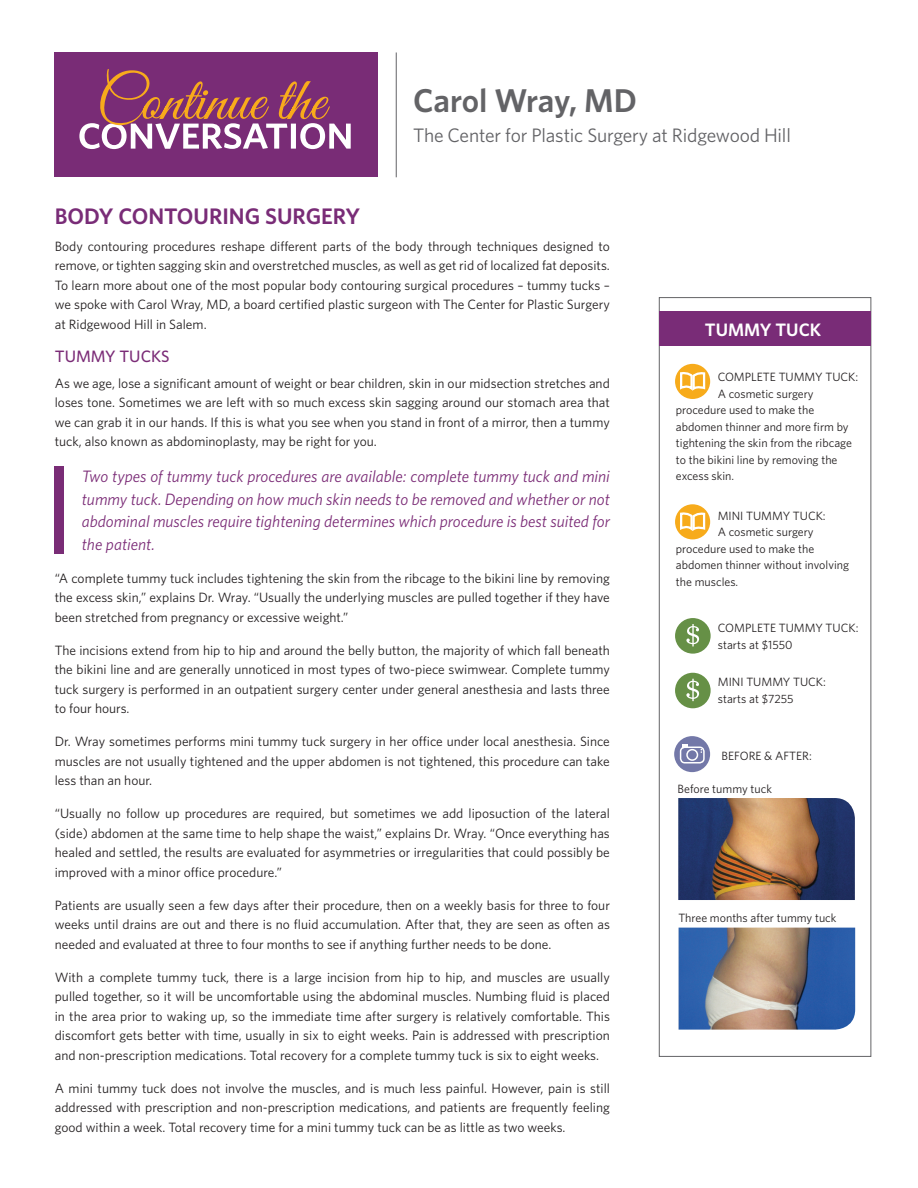
<style>
.page{position:relative;width:918px;height:1188px;background:#fff}
.page>*{position:absolute;margin:0;border:0;box-sizing:border-box;transform-origin:0 0}
.t1{font:600 33px "Whitney";letter-spacing:-.005em;color:#636366}
.t2{font:600 22.5px "Whitney";color:#792c77}
.t3{font:19.5px "Whitney";letter-spacing:-.01em;color:#636366}
.t4{font:600 18px "Whitney";color:#fff}
.t5{font:italic 16.5px/22.5px "Whitney";color:#7b2c77;text-align:justify}
.t6{font:500 16.5px "Whitney";color:#7b2c77}
.t7{font:13.5px/19.5px "Whitney";color:#231f20;text-align:justify}
.t8{font:12px/16.5px "Whitney";color:#231f20}
</style>
<div class="page">
<hr style="left:396px;top:52px;width:1px;height:125px;background:#636366">
<div style="left:55px;top:467px;width:9px;height:87px;background:#792c76"></div>
<div style="left:54px;top:52px;width:324px;height:125px;background:#792c76"></div>
<svg style="left:79px;top:69px;width:272px;height:80px"></svg>
<div style="left:659px;top:297px;width:212px;height:760px;border:1px solid #636366"></div>
<img style="left:678px;top:798px;width:177px;height:102px">
<img style="left:679px;top:928px;width:176px;height:102px">
<div style="left:659px;top:311px;width:212px;height:34px;background:#792c77"></div>
<div style="left:674px;top:736px;width:36px;height:36px;background:#7378a8;border-radius:50%"></div>
<div style="left:680px;top:747px;width:25px;height:17px;border:2px solid #fff;border-radius:4px"></div>
<div style="left:686px;top:749px;width:12px;height:12px;border:2px solid #fff;border-radius:50%"></div>
<svg style="left:683px;top:744px;width:5px;height:3px"></svg>
<div style="left:675px;top:364px;width:35px;height:35px;background:#f7ab1b;border-radius:50%"></div>
<svg style="left:679px;top:372px;width:27px;height:21px"></svg>
<div style="left:675px;top:618px;width:36px;height:36px;background:#669046;border-radius:50%"></div>
<svg style="left:686px;top:624px;width:13px;height:22px"></svg>
<div style="left:675px;top:504px;width:35px;height:35px;background:#f7ab1b;border-radius:50%"></div>
<svg style="left:679px;top:512px;width:27px;height:22px"></svg>
<div style="left:675px;top:673px;width:36px;height:35px;background:#669046;border-radius:50%"></div>
<svg style="left:686px;top:679px;width:13px;height:22px"></svg>
<p class="t1" style="left:413px;top:78px;width:225px">Carol Wray, MD</p>
<p class="t3" style="left:413px;top:122px;width:379px">The Center for Plastic Surgery at Ridgewood Hill</p>
<p class="t2" style="left:55px;top:202px;width:307px">BODY CONTOURING SURGERY</p>
<p class="t7" style="left:55px;top:236px;width:557px">Body contouring procedures reshape different parts of the body through techniques designed to remove, or tighten sagging skin and overstretched muscles, as well as get rid of localized fat deposits.<br>To learn more about one of the most popular body contouring surgical procedures – tummy tucks – we spoke with Carol Wray, MD, a board certified plastic surgeon with The Center for Plastic Surgery at Ridgewood Hill in Salem.</p>
<p class="t6" style="left:55px;top:345px;width:116px">TUMMY TUCKS</p>
<p class="t7" style="left:55px;top:373px;width:557px">As we age, lose a significant amount of weight or bear children, skin in our midsection stretches and loses tone. Sometimes we are left with so much excess skin sagging around our stomach area that we can grab it in our hands. If this is what you see when you stand in front of a mirror, then a tummy tuck, also known as abdominoplasty, may be right for you.</p>
<p class="t5" style="left:82px;top:465px;width:530px">Two types of tummy tuck procedures are available: complete tummy tuck and mini tummy tuck. Depending on how much skin needs to be removed and whether or not abdominal muscles require tightening determines which procedure is best suited for the patient.</p>
<p class="t7" style="left:55px;top:568px;width:557px">“A complete tummy tuck includes tightening the skin from the ribcage to the bikini line by removing the excess skin,” explains Dr. Wray. “Usually the underlying muscles are pulled together if they have been stretched from pregnancy or excessive weight.”</p>
<p class="t7" style="left:55px;top:640px;width:557px">The incisions extend from hip to hip and around the belly button, the majority of which fall beneath the bikini line and are generally unnoticed in most types of two-piece swimwear. Complete tummy tuck surgery is performed in an outpatient surgery center under general anesthesia and lasts three to four hours.</p>
<p class="t7" style="left:55px;top:732px;width:557px">Dr. Wray sometimes performs mini tummy tuck surgery in her office under local anesthesia. Since muscles are not usually tightened and the upper abdomen is not tightened, this procedure can take less than an hour.</p>
<p class="t7" style="left:55px;top:804px;width:557px">“Usually no follow up procedures are required, but sometimes we add liposuction of the lateral (side) abdomen at the same time to help shape the waist,” explains Dr. Wray. “Once everything has healed and settled, the results are evaluated for asymmetries or irregularities that could possibly be improved with a minor office procedure.”</p>
<p class="t7" style="left:55px;top:895px;width:557px">Patients are usually seen a few days after their procedure, then on a weekly basis for three to four weeks until drains are out and there is no fluid accumulation. After that, they are seen as often as needed and evaluated at three to four months to see if anything further needs to be done.</p>
<p class="t7" style="left:55px;top:967px;width:557px">With a complete tummy tuck, there is a large incision from hip to hip, and muscles are usually pulled together, so it will be uncomfortable using the abdominal muscles. Numbing fluid is placed in the area prior to waking up, so the immediate time after surgery is relatively comfortable. This discomfort gets better with time, usually in six to eight weeks. Pain is addressed with prescription and non-prescription medications. Total recovery for a complete tummy tuck is six to eight weeks.</p>
<p class="t7" style="left:55px;top:1078px;width:557px">A mini tummy tuck does not involve the muscles, and is much less painful. However, pain is still addressed with prescription and non-prescription medications, and patients are frequently feeling good within a week. Total recovery time for a mini tummy tuck can be as little as two weeks.</p>
<p class="t4" style="left:705px;top:317px;width:118px">TUMMY TUCK</p>
<p class="t8" style="left:718px;top:368px;width:142px">COMPLETE TUMMY TUCK:</p>
<p class="t8" style="left:718px;top:385px;width:98px">A cosmetic surgery</p>
<p class="t8" style="left:676px;top:401px;width:140px">procedure used to make the</p>
<p class="t8" style="left:676px;top:418px;width:174px">abdomen thinner and more firm by</p>
<p class="t8" style="left:676px;top:434px;width:178px">tightening the skin from the ribcage</p>
<p class="t8" style="left:676px;top:451px;width:163px">to the bikini line by removing the</p>
<p class="t8" style="left:676px;top:467px;width:60px">excess skin.</p>
<p class="t8" style="left:718px;top:507px;width:110px">MINI TUMMY TUCK:</p>
<p class="t8" style="left:718px;top:524px;width:98px">A cosmetic surgery</p>
<p class="t8" style="left:676px;top:540px;width:140px">procedure used to make the</p>
<p class="t8" style="left:676px;top:557px;width:175px">abdomen thinner without involving</p>
<p class="t8" style="left:676px;top:573px;width:64px">the muscles.</p>
<p class="t8" style="left:718px;top:620px;width:142px">COMPLETE TUMMY TUCK: starts at $1550</p>
<p class="t8" style="left:718px;top:674px;width:110px">MINI TUMMY TUCK: starts at $7255</p>
<p class="t8" style="left:722px;top:747px;width:92px">BEFORE &amp; AFTER:</p>
<p class="t8" style="left:678px;top:780px;width:96px">Before tummy tuck</p>
<p class="t8" style="left:679px;top:910px;width:159px">Three months after tummy tuck</p>
</div>
